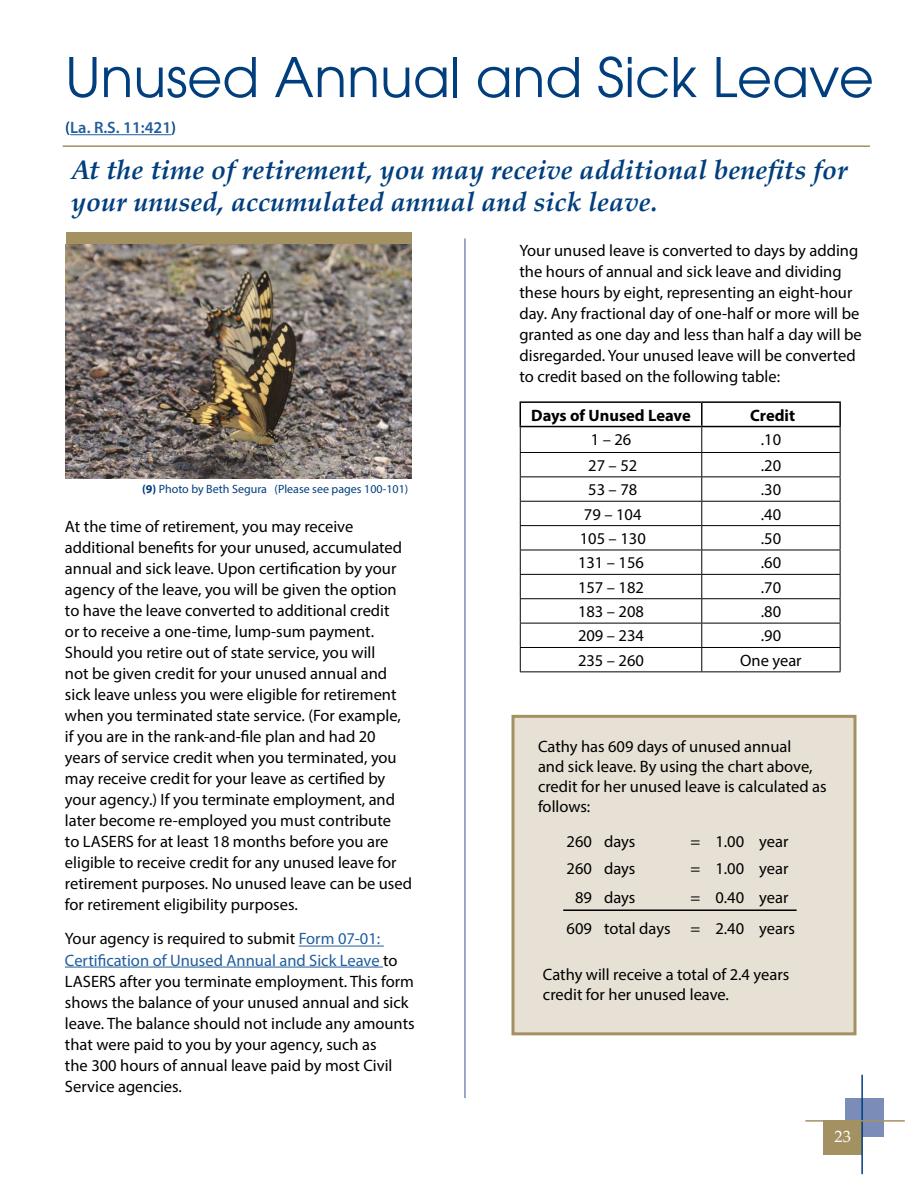
<style>
.page{position:relative;width:918px;height:1188px;background:#fff}
.page>*{position:absolute;margin:0;border:0;box-sizing:border-box;transform-origin:0 0}
.t1{font:54px "Avant Garde";color:#003e7e}
.t2{font:italic 700 27px/31.5px "Palatino Linotype";color:#003e7e}
.t3{font:16.5px/21px "Myriad Pro";color:#000}
.t4{font:700 16.5px "Myriad Pro";color:#000}
.t5{font:600 16.5px "Myriad Pro";color:#215e9e}
.t6{font:16.5px "Palatino Linotype";color:#fff}
.t7{font:12px "Myriad Pro";color:#003e7e}
.s1{color:#003e7e}
.s2{font-weight:700}
.s3{color:#215e9e}
</style>
<div class="page">
<div style="left:845px;top:1099px;width:39px;height:38px;background:#7c8cb8"></div>
<div style="left:824px;top:1120px;width:38px;height:35px;background:#a39161"></div>
<hr style="left:861px;top:1075px;width:2px;height:99px;background:#003e7e">
<hr style="left:805px;top:1120px;width:100px;height:2px;background:#a39161">
<hr style="left:299px;top:946px;width:85px;height:1px;background:#215e9e">
<hr style="left:65px;top:967px;width:318px;height:1px;background:#215e9e">
<hr style="left:520px;top:452px;width:182px;height:1px;background:#000">
<hr style="left:702px;top:452px;width:139px;height:1px;background:#000">
<hr style="left:520px;top:476px;width:182px;height:1px;background:#000">
<hr style="left:702px;top:476px;width:139px;height:1px;background:#000">
<hr style="left:520px;top:501px;width:182px;height:1px;background:#000">
<hr style="left:702px;top:501px;width:139px;height:1px;background:#000">
<hr style="left:520px;top:525px;width:182px;height:1px;background:#000">
<hr style="left:702px;top:525px;width:139px;height:1px;background:#000">
<hr style="left:520px;top:550px;width:182px;height:1px;background:#000">
<hr style="left:702px;top:550px;width:139px;height:1px;background:#000">
<hr style="left:520px;top:574px;width:182px;height:1px;background:#000">
<hr style="left:702px;top:574px;width:139px;height:1px;background:#000">
<hr style="left:520px;top:598px;width:182px;height:1px;background:#000">
<hr style="left:702px;top:598px;width:139px;height:1px;background:#000">
<hr style="left:520px;top:623px;width:182px;height:1px;background:#000">
<hr style="left:702px;top:623px;width:139px;height:1px;background:#000">
<hr style="left:520px;top:647px;width:182px;height:1px;background:#000">
<hr style="left:702px;top:647px;width:139px;height:1px;background:#000">
<svg style="left:701px;top:427px;width:1px;height:244px"></svg>
<svg style="left:840px;top:427px;width:1px;height:244px"></svg>
<hr style="left:520px;top:671px;width:182px;height:1px;background:#000">
<hr style="left:702px;top:671px;width:139px;height:1px;background:#000">
<hr style="left:520px;top:401px;width:182px;height:2px;background:#000">
<svg style="left:520px;top:403px;width:1px;height:268px"></svg>
<hr style="left:702px;top:401px;width:139px;height:2px;background:#000">
<hr style="left:701px;top:403px;width:2px;height:23px;background:#000">
<hr style="left:839px;top:403px;width:2px;height:23px;background:#000">
<hr style="left:520px;top:426px;width:182px;height:1px;background:#000">
<hr style="left:702px;top:426px;width:139px;height:1px;background:#000">
<div style="left:512px;top:715px;width:344px;height:320px;background:#e7e1d5;border:3px solid #a39161"></div>
<hr style="left:563px;top:909px;width:234px;height:2px;background:#000">
<hr style="left:70px;top:134px;width:101px;height:1px;background:#215e9e">
<hr style="left:63px;top:145px;width:807px;height:2px;background:#a39161">
<div style="left:66px;top:232px;width:346px;height:201px;background:#a39161"></div>
<img style="left:66px;top:245px;width:346px;height:233px">
<hr style="left:464px;top:238px;width:2px;height:860px;background:#7c8cb8">
<h1 class="t1" style="left:65px;top:45px;width:810px">Unused Annual and Sick Leave</h1>
<p class="t5" style="left:65px;top:117px;width:113px"><span class="s1">(</span>La. R.S. 11:421<span class="s1">)</span></p>
<h2 class="t2" style="left:71px;top:153px;width:778px">At the time of retirement, you may receive additional benefits for your unused, accumulated annual and sick leave.</h2>
<p class="t7" style="left:142px;top:481px;width:268px"><span class="s2">(9)</span> Photo by Beth Segura (Please see pages 100-101)</p>
<p class="t3" style="left:65px;top:516px;width:349px">At the time of retirement, you may receive additional benefits for your unused, accumulated annual and sick leave. Upon certification by your agency of the leave, you will be given the option to have the leave converted to additional credit<br>or to receive a one-time, lump-sum payment.<br>Should you retire out of state service, you will<br>not be given credit for your unused annual and sick leave unless you were eligible for retirement when you terminated state service. (For example, if you are in the rank-and-file plan and had 20 years of service credit when you terminated, you may receive credit for your leave as certified by your agency.) If you terminate employment, and later become re-employed you must contribute<br>to LASERS for at least 18 months before you are eligible to receive credit for any unused leave for retirement purposes. No unused leave can be used for retirement eligibility purposes.</p>
<p class="t3" style="left:65px;top:928px;width:351px">Your agency is required to submit <span class="s3">Form 07-01:<br>Certification of Unused Annual and Sick Leave</span> to LASERS after you terminate employment. This form shows the balance of your unused annual and sick leave. The balance should not include any amounts that were paid to you by your agency, such as<br>the 300 hours of annual leave paid by most Civil Service agencies.</p>
<p class="t3" style="left:520px;top:240px;width:344px">Your unused leave is converted to days by adding the hours of annual and sick leave and dividing these hours by eight, representing an eight-hour day. Any fractional day of one-half or more will be granted as one day and less than half a day will be disregarded. Your unused leave will be converted to credit based on the following table:</p>
<p class="t4" style="left:531px;top:404px;width:161px">Days of Unused Leave</p>
<p class="t4" style="left:750px;top:404px;width:47px">Credit</p>
<p class="t3" style="left:591px;top:429px;width:42px">1 – 26</p>
<p class="t3" style="left:761px;top:429px;width:22px">.10</p>
<p class="t3" style="left:588px;top:455px;width:51px">27 – 52</p>
<p class="t3" style="left:761px;top:455px;width:22px">.20</p>
<p class="t3" style="left:588px;top:479px;width:51px">53 – 78</p>
<p class="t3" style="left:761px;top:479px;width:22px">.30</p>
<p class="t3" style="left:584px;top:503px;width:59px">79 – 104</p>
<p class="t3" style="left:761px;top:503px;width:22px">.40</p>
<p class="t3" style="left:580px;top:528px;width:68px">105 – 130</p>
<p class="t3" style="left:761px;top:528px;width:22px">.50</p>
<p class="t3" style="left:578px;top:552px;width:68px">131 – 156</p>
<p class="t3" style="left:761px;top:552px;width:22px">.60</p>
<p class="t3" style="left:578px;top:576px;width:68px">157 – 182</p>
<p class="t3" style="left:761px;top:576px;width:22px">.70</p>
<p class="t3" style="left:578px;top:601px;width:68px">183 – 208</p>
<p class="t3" style="left:761px;top:601px;width:22px">.80</p>
<p class="t3" style="left:578px;top:625px;width:68px">209 – 234</p>
<p class="t3" style="left:761px;top:625px;width:22px">.90</p>
<p class="t3" style="left:578px;top:650px;width:68px">235 – 260</p>
<p class="t3" style="left:740px;top:650px;width:63px">One year</p>
<p class="t3" style="left:538px;top:737px;width:290px;line-height:19.8px">Cathy has 609 days of unused annual<br>and sick leave. By using the chart above, credit for her unused leave is calculated as follows:</p>
<p class="t3" style="left:567px;top:831px;width:70px">260 days</p>
<p class="t3" style="left:691px;top:831px;width:99px">= 1.00 year</p>
<p class="t3" style="left:567px;top:857px;width:70px">260 days</p>
<p class="t3" style="left:691px;top:857px;width:99px">= 1.00 year</p>
<p class="t3" style="left:575px;top:887px;width:62px">89 days</p>
<p class="t3" style="left:567px;top:882px;width:230px;line-height:30.5px;text-indent:124px">= 0.40 year<br>609 total days = 2.40 years</p>
<p class="t3" style="left:543px;top:964px;width:248px;line-height:19.8px">Cathy will receive a total of 2.4 years credit for her unused leave.</p>
<p class="t6" style="left:834px;top:1124px;width:18px">23</p>
</div>
